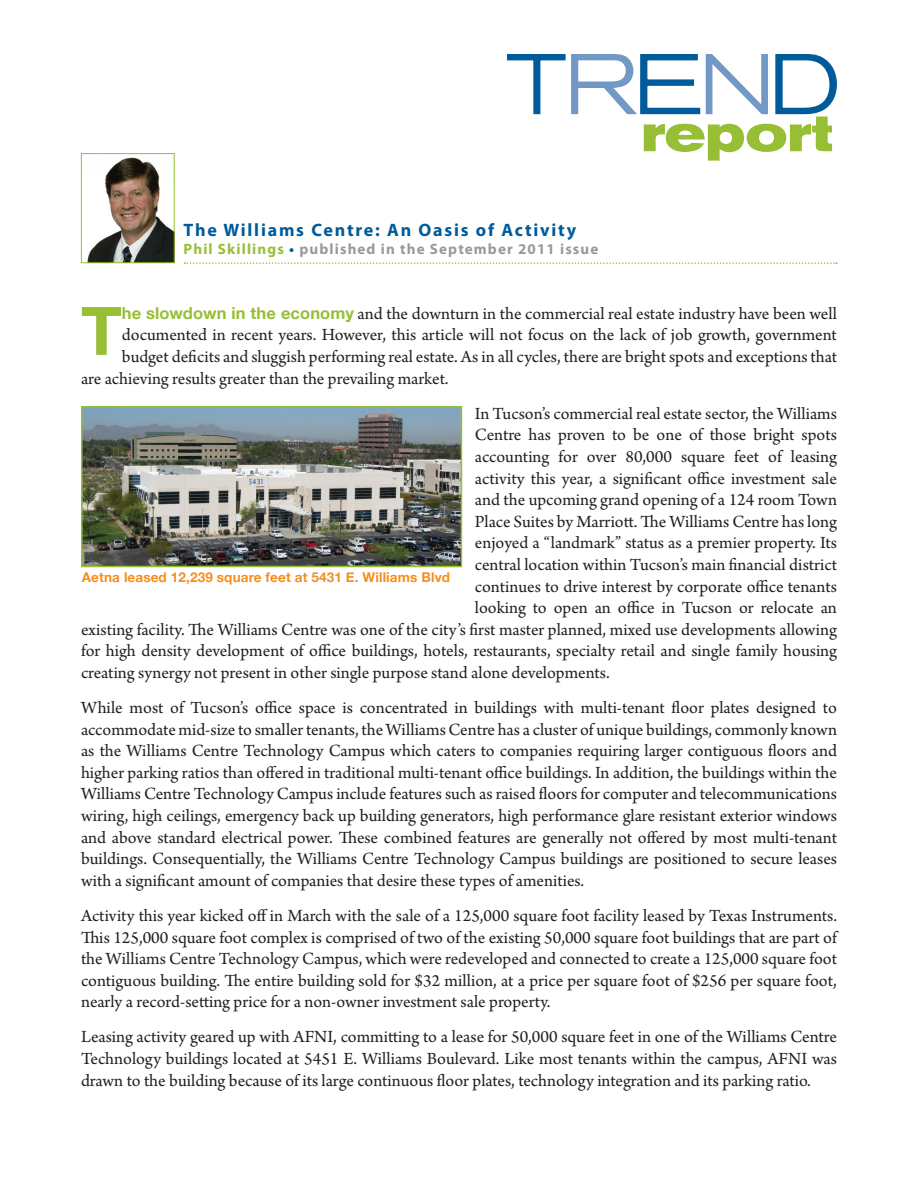
<style>
.page{position:relative;width:918px;height:1188px;background:#fff}
.page>*{position:absolute;margin:0;border:0;box-sizing:border-box;transform-origin:0 0}
.Opening_Paragraph{font:700 66.9px "Helvetica Neue";color:#96bf36}
.Article_Text{font:18px/21.6px "Arno Pro";color:#231f20;text-align:justify}
.Opening_Paragraph-2{font:18px "Arno Pro";color:#231f20}
.Blue_Article_Title{font:700 18px "Myriad Pro";letter-spacing:.1em;color:#005b9a}
.Blue_Article_Title-2{font:700 15px "Myriad Pro";letter-spacing:.075em;color:#97999c}
.Photo_Caption{font:700 13.5px "Helvetica Neue";letter-spacing:.01em;color:#f68e1e}
.s1{color:#96bf36}
.s2{color:#005b9a}
.s3{font-family:"Helvetica Neue";font-weight:700;font-size:16.5px;color:#96bf36}
</style>
<div class="page">
<svg style="left:507px;top:54px;width:330px;height:107px"></svg>
<img style="left:87px;top:157px;width:86px;height:104px">
<div style="left:81px;top:153px;width:94px;height:110px;border:1px solid #96bf36"></div>
<svg style="left:184px;top:262px;width:653px;height:2px"></svg>
<img style="left:84px;top:409px;width:375px;height:155px">
<div style="left:81px;top:406px;width:381px;height:161px;border:2px solid #96bf36"></div>
<p class="Blue_Article_Title" style="left:184px;top:218px;width:394px">The Williams Centre: An Oasis of Activity</p>
<p class="Blue_Article_Title-2" style="left:184px;top:239px;width:416px"><span class="s1">Phil Skillings</span> <span class="s2">•</span> published in the September 2011 issue</p>
<p class="Opening_Paragraph" style="left:81px;top:271px;width:42px">T</p>
<p class="Opening_Paragraph-2" style="left:122px;top:303px;width:717px"><span class="s3">he slowdown in the economy</span> and the downturn in the commercial real estate industry have been well</p>
<p class="Opening_Paragraph-2" style="left:122px;top:325px;width:717px">documented in recent years. However, this article will not focus on the lack of job growth, government</p>
<p class="Opening_Paragraph-2" style="left:122px;top:346px;width:717px">budget deficits and sluggish performing real estate. As in all cycles, there are bright spots and exceptions that</p>
<p class="Opening_Paragraph-2" style="left:81px;top:368px;width:369px">are achieving results greater than the prevailing market.</p>
<p class="Article_Text" style="left:475px;top:404px;width:364px">In Tucson’s commercial real estate sector, the Williams</p>
<p class="Article_Text" style="left:475px;top:425px;width:364px">Centre has proven to be one of those bright spots</p>
<p class="Article_Text" style="left:475px;top:447px;width:364px">accounting for over 80,000 square feet of leasing</p>
<p class="Article_Text" style="left:475px;top:468px;width:364px">activity this year, a significant office investment sale</p>
<p class="Article_Text" style="left:475px;top:490px;width:364px">and the upcoming grand opening of a 124 room Town</p>
<p class="Article_Text" style="left:475px;top:512px;width:364px">Place Suites by Marriott. The Williams Centre has long</p>
<p class="Article_Text" style="left:475px;top:533px;width:364px">enjoyed a “landmark” status as a premier property. Its</p>
<p class="Article_Text" style="left:475px;top:555px;width:364px">central location within Tucson’s main financial district</p>
<p class="Article_Text" style="left:475px;top:576px;width:364px">continues to drive interest by corporate office tenants</p>
<p class="Article_Text" style="left:475px;top:598px;width:363px">looking to open an office in Tucson or relocate an</p>
<p class="Article_Text" style="left:81px;top:620px;width:757px">existing facility. The Williams Centre was one of the city’s first master planned, mixed use developments allowing</p>
<p class="Article_Text" style="left:81px;top:641px;width:758px">for high density development of office buildings, hotels, restaurants, specialty retail and single family housing</p>
<p class="Article_Text" style="left:81px;top:663px;width:530px">creating synergy not present in other single purpose stand alone developments.</p>
<p class="Article_Text" style="left:81px;top:698px;width:758px">While most of Tucson’s office space is concentrated in buildings with multi-tenant floor plates designed to accommodate mid-size to smaller tenants, the Williams Centre has a cluster of unique buildings, commonly known as the Williams Centre Technology Campus which caters to companies requiring larger contiguous floors and higher parking ratios than offered in traditional multi-tenant office buildings. In addition, the buildings within the Williams Centre Technology Campus include features such as raised floors for computer and telecommunications wiring, high ceilings, emergency back up building generators, high performance glare resistant exterior windows and above standard electrical power. These combined features are generally not offered by most multi-tenant buildings. Consequentially, the Williams Centre Technology Campus buildings are positioned to secure leases with a significant amount of companies that desire these types of amenities.</p>
<p class="Article_Text" style="left:81px;top:906px;width:758px">Activity this year kicked off in March with the sale of a 125,000 square foot facility leased by Texas Instruments.<br>This 125,000 square foot complex is comprised of two of the existing 50,000 square foot buildings that are part of the Williams Centre Technology Campus, which were redeveloped and connected to create a 125,000 square foot contiguous building. The entire building sold for $32 million, at a price per square foot of $256 per square foot, nearly a record-setting price for a non-owner investment sale property.</p>
<p class="Article_Text" style="left:81px;top:1027px;width:758px">Leasing activity geared up with AFNI, committing to a lease for 50,000 square feet in one of the Williams Centre Technology buildings located at 5451 E. Williams Boulevard. Like most tenants within the campus, AFNI was drawn to the building because of its large continuous floor plates, technology integration and its parking ratio.</p>
<p class="Photo_Caption" style="left:82px;top:565px;width:370px">Aetna leased 12,239 square feet at 5431 E. Williams Blvd</p>
</div>
